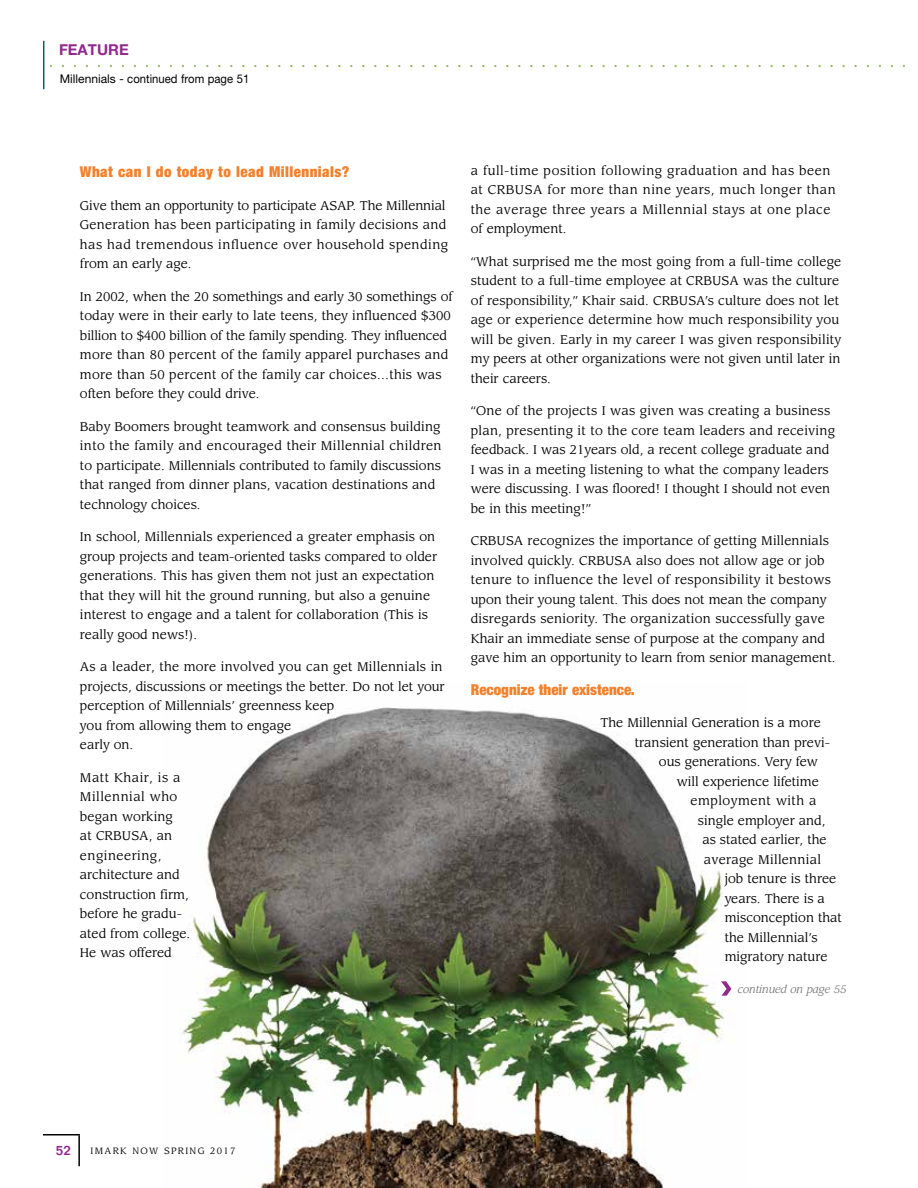
<style>
.page{position:relative;width:918px;height:1188px;background:#fff}
.page>*{position:absolute;margin:0;border:0;box-sizing:border-box;transform-origin:0 0}
.t1{font:16.5px "Helvetica Neue";color:#84b24f}
.t2{font:900 condensed 15px "Helvetica Neue";letter-spacing:.03em;color:#f3802a}
.t3{font:900 condensed 15px "Helvetica Neue";color:#f3802a}
.t4{font:700 15px "Helvetica Neue";color:#90298c}
.t5{font:500 13.5px "Folio";color:#90298c}
.t6{font:12.3px/19.5px "Leawood";letter-spacing:.01em;color:#000}
.t7{font:12.3px/19.5px "Leawood";letter-spacing:.04em;color:#000}
.t8{font:12px "Helvetica Neue";letter-spacing:.005em;color:#000}
.t9{font:italic 10.5px "Leawood";color:#6d6e71}
.t10{font:9px "Leawood";letter-spacing:.15em;color:#000}
</style>
<div class="page">
<img style="left:179px;top:707px;width:553px;height:481px">
<hr style="left:78px;top:1135px;width:2px;height:31px;background:#000">
<hr style="left:43px;top:1134px;width:37px;height:2px;background:#000">
<hr style="left:43px;top:41px;width:1px;height:48px;background:#005e82">
<svg style="left:721px;top:981px;width:10px;height:15px"></svg>
<p class="t4" style="left:59px;top:41px;width:71px">FEATURE</p>
<h1 class="t1" style="left:49px;top:52px;width:859px">........................................................................</h1>
<p class="t8" style="left:60px;top:72px;width:191px">Millennials - continued from page 51</p>
<p class="t2" style="left:80px;top:163px;width:271px">What can I do today to lead Millennials?</p>
<p class="t6" style="left:80px;top:196px;width:370px">Give them an opportunity to participate ASAP. The Millennial Generation has been participating in family decisions and has had tremendous influence over household spending from an early age.</p>
<p class="t6" style="left:80px;top:287px;width:374px">In 2002, when the 20 somethings and early 30 somethings of today were in their early to late teens, they influenced $300 billion to $400 billion of the family spending. They influenced more than 80 percent of the family apparel purchases and more than 50 percent of the family car choices…this was often before they could drive.</p>
<p class="t6" style="left:80px;top:417px;width:363px">Baby Boomers brought teamwork and consensus building into the family and encouraged their Millennial children to participate. Millennials contributed to family discussions that ranged from dinner plans, vacation destinations and technology choices.</p>
<p class="t6" style="left:80px;top:527px;width:359px">In school, Millennials experienced a greater emphasis on group projects and team-oriented tasks compared to older generations. This has given them not just an expectation that they will hit the ground running, but also a genuine interest to engage and a talent for collaboration (This is really good news!).</p>
<p class="t6" style="left:80px;top:657px;width:366px">As a leader, the more involved you can get Millennials in projects, discussions or meetings the better. Do not let your perception of Millennials’ greenness keep<br>you from allowing them to engage<br>early on.</p>
<p class="t6" style="left:80px;top:768px;width:112px">Matt Khair, is a<br>Millennial who began working<br>at CRBUSA, an engineering, architecture and construction firm, before he gradu&shy;ated from college.<br>He was offered</p>
<p class="t7" style="left:471px;top:161px;width:366px">a full-time position following graduation and has been at CRBUSA for more than nine years, much longer than the average three years a Millennial stays at one place of employment.</p>
<p class="t6" style="left:471px;top:252px;width:372px">“What surprised me the most going from a full-time college student to a full-time employee at CRBUSA was the culture of responsibility,” Khair said. CRBUSA’s culture does not let age or experience determine how much responsibility you will be given. Early in my career I was given responsibility my peers at other organizations were not given until later in their careers.</p>
<p class="t6" style="left:471px;top:401px;width:366px">“One of the projects I was given was creating a business plan, presenting it to the core team leaders and receiving feedback. I was 21years old, a recent college graduate and I was in a meeting listening to what the company leaders were discussing. I was floored! I thought I should not even be in this meeting!”</p>
<p class="t6" style="left:471px;top:531px;width:366px">CRBUSA recognizes the importance of getting Millennials involved quickly. CRBUSA also does not allow age or job tenure to influence the level of responsibility it bestows upon their young talent. This does not mean the company disregards seniority. The organization successfully gave Khair an immediate sense of purpose at the company and gave him an opportunity to learn from senior management.</p>
<p class="t3" style="left:471px;top:680px;width:165px">Recognize their existence.</p>
<p class="t6" style="left:600px;top:713px;width:222px">The Millennial Generation is a more</p>
<p class="t6" style="left:635px;top:733px;width:197px">transient generation than previ-</p>
<p class="t6" style="left:659px;top:752px;width:161px">ous generations. Very few</p>
<p class="t6" style="left:677px;top:772px;width:144px">will experience lifetime</p>
<p class="t7" style="left:690px;top:791px;width:128px">employment with a</p>
<p class="t6" style="left:698px;top:811px;width:129px">single employer and,</p>
<p class="t6" style="left:702px;top:830px;width:126px">as stated earlier, the</p>
<p class="t6" style="left:704px;top:850px;width:119px">average Millennial</p>
<p class="t6" style="left:725px;top:869px;width:113px">job tenure is three</p>
<p class="t6" style="left:725px;top:889px;width:102px">years. There is a</p>
<p class="t6" style="left:725px;top:908px;width:119px">misconception that</p>
<p class="t6" style="left:725px;top:928px;width:94px">the Millennial’s</p>
<p class="t6" style="left:725px;top:947px;width:104px">migratory nature</p>
<p class="t9" style="left:738px;top:982px;width:110px">continued on page 55</p>
<p class="t5" style="left:56px;top:1142px;width:17px">52</p>
<p class="t10" style="left:90px;top:1145px;width:147px">IMARK NOW SPRING 2017</p>
</div>
